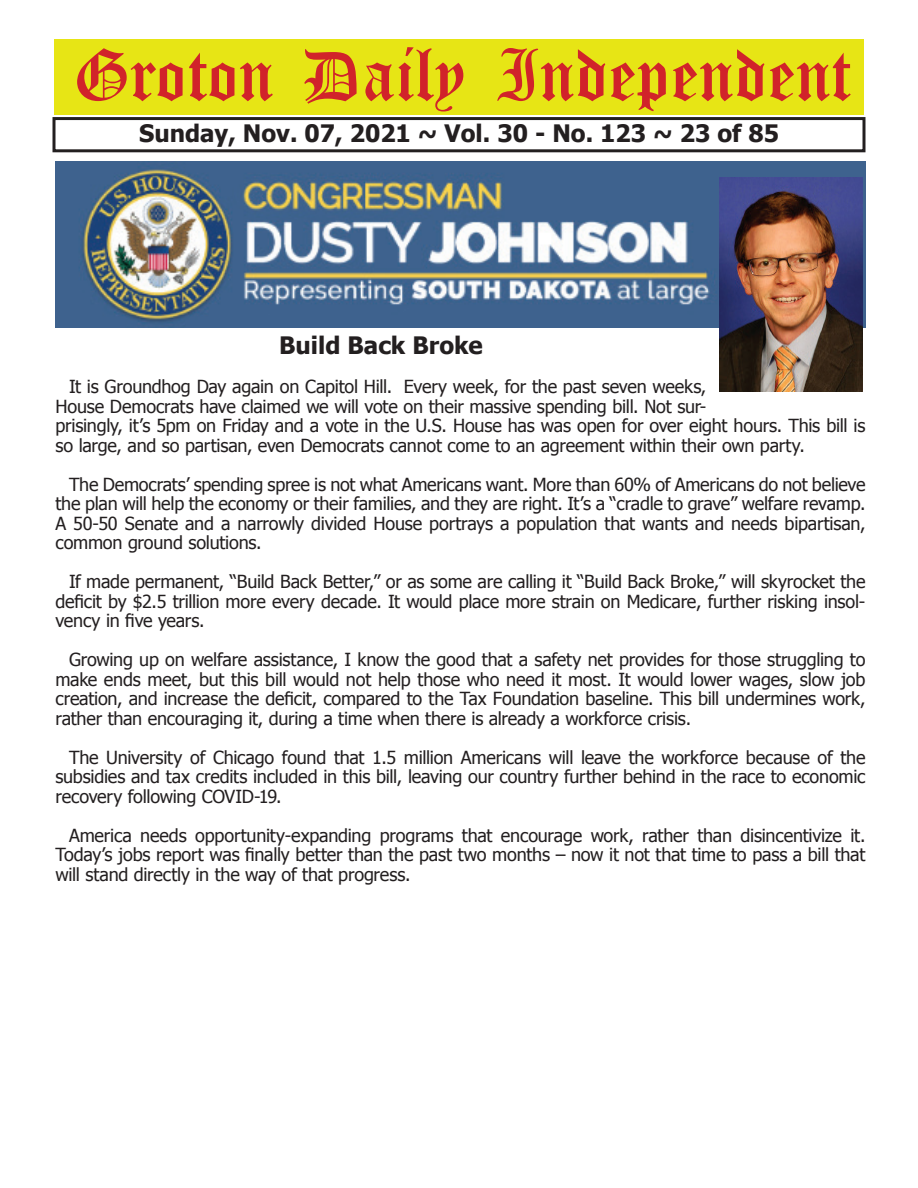
<style>
.page{position:relative;width:918px;height:1188px;background:#fff}
.page>*{position:absolute;margin:0;border:0;box-sizing:border-box;transform-origin:0 0}
.t1{font:54px "Old English Five";color:#d1232a}
.t2{font:700 24px "Tahoma";color:#231f20}
.t3{font:18px/19.5px "Tahoma";letter-spacing:-.01em;color:#231f20;text-align:justify}
</style>
<div class="page">
<div style="left:52px;top:117px;width:814px;height:35px;border:3px solid #231f20"></div>
<div style="left:54px;top:40px;width:810px;height:75px;background:#e7e515"></div>
<img style="left:56px;top:162px;width:810px;height:165px">
<img style="left:720px;top:178px;width:142px;height:214px">
<h1 class="t1" style="left:73px;top:50px;width:779px">Groton Daily Independent</h1>
<h2 class="t2" style="left:139px;top:116px;width:641px">Sunday, Nov. 07, 2021 ~ Vol. 30 - No. 123 ~ 23 of 85</h2>
<h2 class="t2" style="left:279px;top:329px;width:205px">Build Back Broke</h2>
<p class="t3" style="left:56px;top:376px;width:812px;text-align:left;text-indent:14px">It is Groundhog Day again on Capitol Hill. Every week, for the past seven weeks,<br>House Democrats have claimed we will vote on their massive spending bill. Not sur-<br>prisingly, it’s 5pm on Friday and a vote in the U.S. House has was open for over eight hours. This bill is so large, and so partisan, even Democrats cannot come to an agreement within their own party.</p>
<p class="t3" style="left:56px;top:474px;width:812px;text-indent:14px">The Democrats’ spending spree is not what Americans want. More than 60% of Americans do not believe the plan will help the economy or their families, and they are right. It’s a “cradle to grave” welfare revamp.<br>A 50-50 Senate and a narrowly divided House portrays a population that wants and needs bipartisan, common ground solutions.</p>
<p class="t3" style="left:56px;top:571px;width:812px;text-indent:14px">If made permanent, “Build Back Better,” or as some are calling it “Build Back Broke,” will skyrocket the deficit by $2.5 trillion more every decade. It would place more strain on Medicare, further risking insol&shy;vency in five years.</p>
<p class="t3" style="left:56px;top:649px;width:812px;text-indent:14px">Growing up on welfare assistance, I know the good that a safety net provides for those struggling to make ends meet, but this bill would not help those who need it most. It would lower wages, slow job creation, and increase the deficit, compared to the Tax Foundation baseline. This bill undermines work, rather than encouraging it, during a time when there is already a workforce crisis.</p>
<p class="t3" style="left:56px;top:746px;width:812px;text-indent:14px">The University of Chicago found that 1.5 million Americans will leave the workforce because of the subsidies and tax credits included in this bill, leaving our country further behind in the race to economic recovery following COVID-19.</p>
<p class="t3" style="left:56px;top:824px;width:812px;text-indent:14px">America needs opportunity-expanding programs that encourage work, rather than disincentivize it.<br>Today’s jobs report was finally better than the past two months – now it not that time to pass a bill that will stand directly in the way of that progress.</p>
</div>
